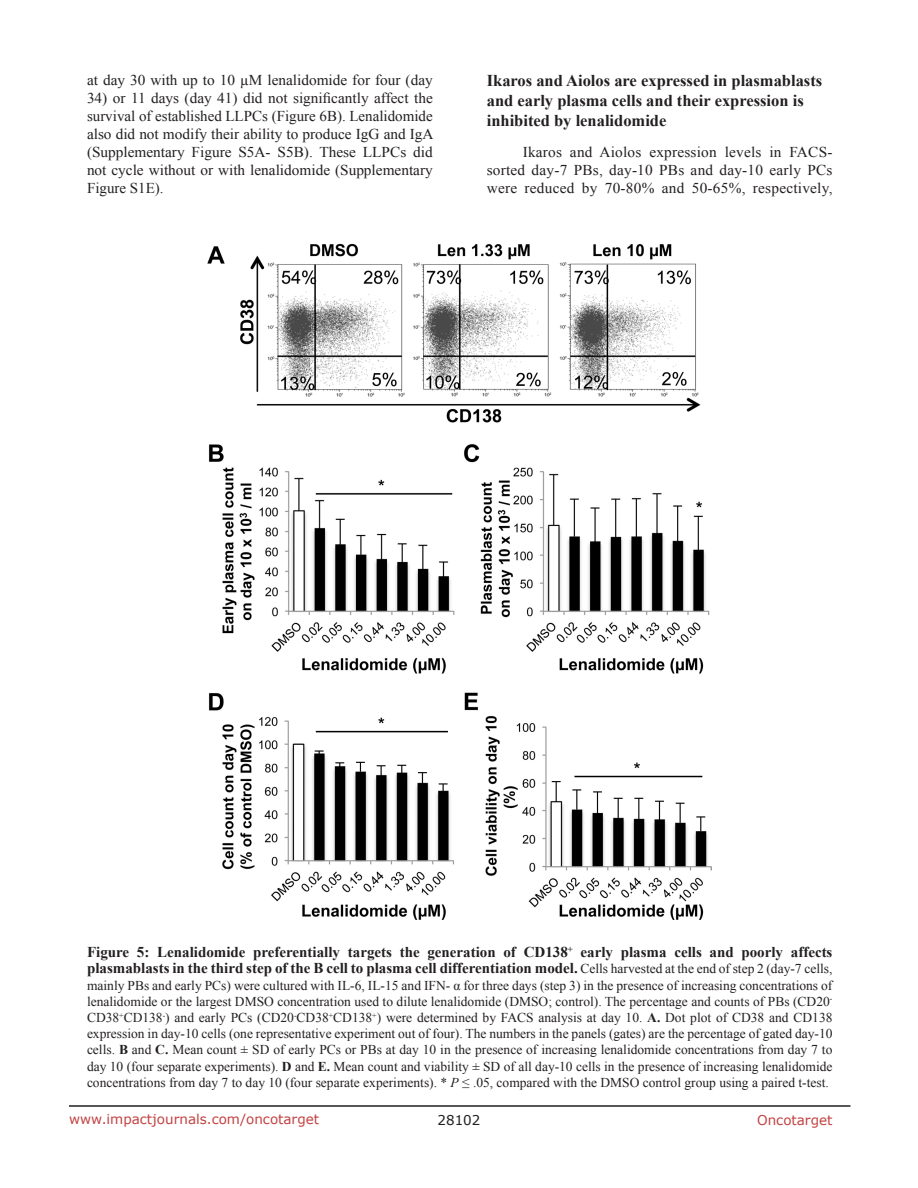
<style>
.page{position:relative;width:918px;height:1188px;background:#fff}
.page>*{position:absolute;margin:0;border:0;box-sizing:border-box;transform-origin:0 0}
.SubHeading{font:700 16.5px/19.8px "Times New Roman";color:#231f20}
.BodyText{font:15px/18px "Times New Roman";color:#231f20;text-align:justify}
.figuretext{font:700 15px/16.2px "Times New Roman";color:#231f20}
.figuretext-2{font:13.5px/16.2px "Times New Roman";color:#231f20;text-align:justify}
.t1{font:13.5px "Verdana";color:#c24141}
.t2{font:13.5px "Verdana";color:#231f20}
.s1{font-weight:400;font-size:13.5px}
.s2{font-weight:700}
.s3{font-style:italic}
</style>
<div class="page">
<hr style="left:69px;top:1105px;width:781px;height:2px;background:#231f20">
<img style="left:208px;top:243px;width:504px;height:677px">
<p class="BodyText" style="left:87px;top:71px;width:347px">at day 30 with up to 10 µM lenalidomide for four (day</p>
<p class="BodyText" style="left:87px;top:89px;width:348px">34) or 11 days (day 41) did not significantly affect the survival of established LLPCs (Figure 6B). Lenalidomide also did not modify their ability to produce IgG and IgA (Supplementary Figure S5A- S5B). These LLPCs did not cycle without or with lenalidomide (Supplementary Figure S1E).</p>
<p class="SubHeading" style="left:487px;top:70px;width:337px">Ikaros and Aiolos are expressed in plasmablasts and early plasma cells and their expression is inhibited by lenalidomide</p>
<p class="BodyText" style="left:487px;top:143px;width:347px;text-indent:36px">Ikaros and Aiolos expression levels in FACS&shy;sorted day-7 PBs, day-10 PBs and day-10 early PCs were reduced by 70-80% and 50-65%, respectively,</p>
<p class="figuretext" style="left:87px;top:944px;width:747px">Figure 5: Lenalidomide preferentially targets the generation of CD138<sup>+</sup> early plasma cells and poorly affects plasmablasts in the third step of the B cell to plasma cell differentiation model. <span class="s1">Cells harvested at the end of step 2 (day-7 cells,</span></p>
<p class="figuretext-2" style="left:87px;top:977px;width:747px">mainly PBs and early PCs) were cultured with IL-6, IL-15 and IFN- α for three days (step 3) in the presence of increasing concentrations of lenalidomide or the largest DMSO concentration used to dilute lenalidomide (DMSO; control). The percentage and counts of PBs (CD20<sup>- </sup>CD38<sup>+</sup>CD138<sup>-</sup>) and early PCs (CD20<sup>-</sup>CD38<sup>+</sup>CD138<sup>+</sup>) were determined by FACS analysis at day 10. <span class="s2">A.</span> Dot plot of CD38 and CD138 expression in day-10 cells (one representative experiment out of four). The numbers in the panels (gates) are the percentage of gated day-10 cells. <span class="s2">B</span> and <span class="s2">C.</span> Mean count ± SD of early PCs or PBs at day 10 in the presence of increasing lenalidomide concentrations from day 7 to day 10 (four separate experiments). <span class="s2">D</span> and <span class="s2">E.</span> Mean count and viability ± SD of all day-10 cells in the presence of increasing lenalidomide concentrations from day 7 to day 10 (four separate experiments). * <span class="s3">P</span> ≤ .05, compared with the DMSO control group using a paired t-test.</p>
<p class="t1" style="left:69px;top:1110px;width:252px">www.impactjournals.com/oncotarget</p>
<p class="t2" style="left:438px;top:1111px;width:44px">28102</p>
<p class="t1" style="left:757px;top:1111px;width:77px">Oncotarget</p>
</div>
